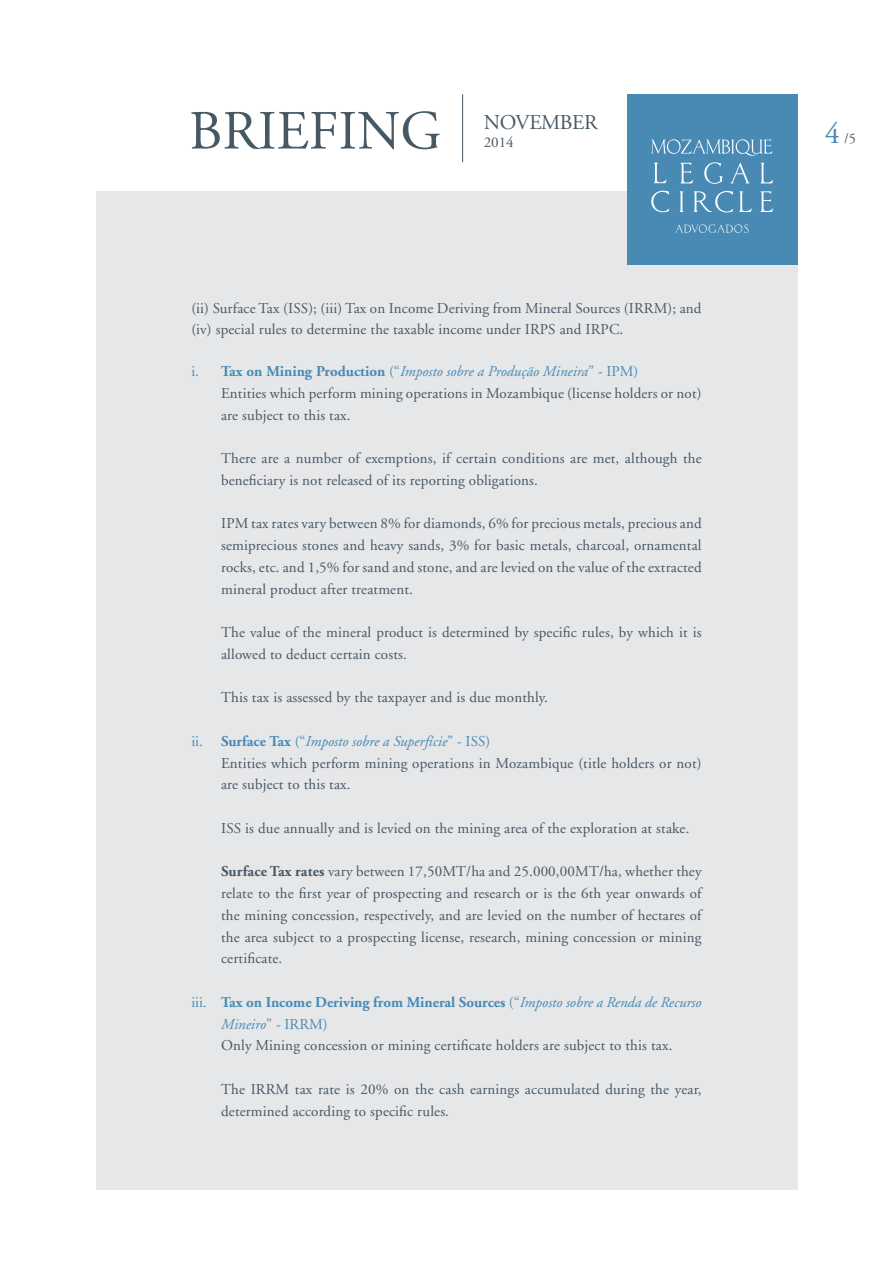
<style>
.page{position:relative;width:893px;height:1263px;background:#fff}
.page>*{position:absolute;margin:0;border:0;box-sizing:border-box;transform-origin:0 0}
.t1{font:55.2px "Adobe Garamond";letter-spacing:.19em;color:#475865}
.t2{font:21px "Adobe Garamond";letter-spacing:-.02em;color:#475865}
.t3{font:15px/21.8px "Adobe Garamond";letter-spacing:.01em;color:#475865}
.t4{font:14.25px "Adobe Garamond";color:#475865}
.s1{font-size:30px;color:#488ab4}
.s2{color:#488ab4}
.s3{font-weight:700;color:#488ab4}
.s4{font-style:italic;color:#488ab4}
.s5{font-weight:700}
</style>
<div class="page">
<div style="left:96px;top:191px;width:701px;height:998px;background:#e6e7e9"></div>
<div style="left:627px;top:94px;width:170px;height:170px;background:#488ab4"></div>
<svg style="left:651px;top:139px;width:122px;height:17px"></svg>
<svg style="left:680px;top:163px;width:13px;height:20px"></svg>
<svg style="left:704px;top:162px;width:19px;height:22px"></svg>
<svg style="left:731px;top:162px;width:18px;height:21px"></svg>
<svg style="left:761px;top:163px;width:12px;height:20px"></svg>
<svg style="left:654px;top:163px;width:13px;height:20px"></svg>
<svg style="left:680px;top:191px;width:3px;height:21px"></svg>
<svg style="left:694px;top:191px;width:39px;height:21px"></svg>
<svg style="left:739px;top:191px;width:13px;height:21px"></svg>
<svg style="left:760px;top:191px;width:13px;height:21px"></svg>
<svg style="left:651px;top:191px;width:18px;height:21px"></svg>
<svg style="left:675px;top:224px;width:74px;height:9px"></svg>
<hr style="left:462px;top:94px;width:1px;height:68px;background:#475865">
<h1 class="t1" style="left:189px;top:101px;width:254px">Briefing</h1>
<p class="t4" style="left:825px;top:131px;width:33px"><span class="s1">4</span> /5</p>
<h2 class="t2" style="left:484px;top:111px;width:115px">NOVEMBER</h2>
<p class="t3" style="left:484px;top:131px;width:31px">2014</p>
<p class="t3" style="left:191px;top:298px;width:512px;line-height:20.7px">(ii) Surface Tax (ISS); (iii) Tax on Income Deriving from Mineral Sources (IRRM); and (iv) special rules to determine the taxable income under IRPS and IRPC.</p>
<p class="t3" style="left:221px;top:361px;width:482px;text-indent:-30px"><span class="s2">i.</span> <span class="s3">Tax on Mining Production</span> <span class="s2">(“</span><span class="s4">Imposto sobre a Produção Mineira</span><span class="s2">” - IPM)<br></span>Entities which perform mining operations in Mozambique (license holders or not) are subject to this tax.</p>
<p class="t3" style="left:221px;top:448px;width:482px">There are a number of exemptions, if certain conditions are met, although the beneficiary is not released of its reporting obligations.</p>
<p class="t3" style="left:191px;top:513px;width:13px">I</p>
<p class="t3" style="left:221px;top:513px;width:482px;text-align:justify;text-indent:5px">PM tax rates vary between 8% for diamonds, 6% for precious metals, precious and semiprecious stones and heavy sands, 3% for basic metals, charcoal, ornamental rocks, etc. and 1,5% for sand and stone, and are levied on the value of the extracted mineral product after treatment.</p>
<p class="t3" style="left:221px;top:622px;width:482px">The value of the mineral product is determined by specific rules, by which it is allowed to deduct certain costs.</p>
<p class="t3" style="left:221px;top:687px;width:328px">This tax is assessed by the taxpayer and is due monthly.</p>
<p class="t3" style="left:221px;top:731px;width:482px;text-indent:-30px"><span class="s2">ii.</span> <span class="s3">Surface Tax</span> <span class="s2">(“</span><span class="s4">Imposto sobre a Superfície</span><span class="s2">” - ISS)<br></span>Entities which perform mining operations in Mozambique (title holders or not) are subject to this tax.</p>
<p class="t3" style="left:191px;top:818px;width:13px">I</p>
<p class="t3" style="left:226px;top:818px;width:465px">SS is due annually and is levied on the mining area of the exploration at stake.</p>
<p class="t3" style="left:221px;top:861px;width:484px;text-align:justify"><span class="s5">Surface Tax rates</span> vary between 17,50MT/ha and 25.000,00MT/ha, whether they relate to the first year of prospecting and research or is the 6th year onwards of the mining concession, respectively, and are levied on the number of hectares of the area subject to a prospecting license, research, mining concession or mining certificate.</p>
<p class="t3" style="left:221px;top:992px;width:482px;text-indent:-30px"><span class="s2">iii.</span> <span class="s3">Tax on Income Deriving from Mineral Sources</span> <span class="s2">(“</span><span class="s4">Imposto sobre a Renda de Recurso<br>Mineiro</span><span class="s2">” - IRRM)<br></span>Only Mining concession or mining certificate holders are subject to this tax.</p>
<p class="t3" style="left:221px;top:1079px;width:482px">The IRRM tax rate is 20% on the cash earnings accumulated during the year, determined according to specific rules.</p>
</div>
